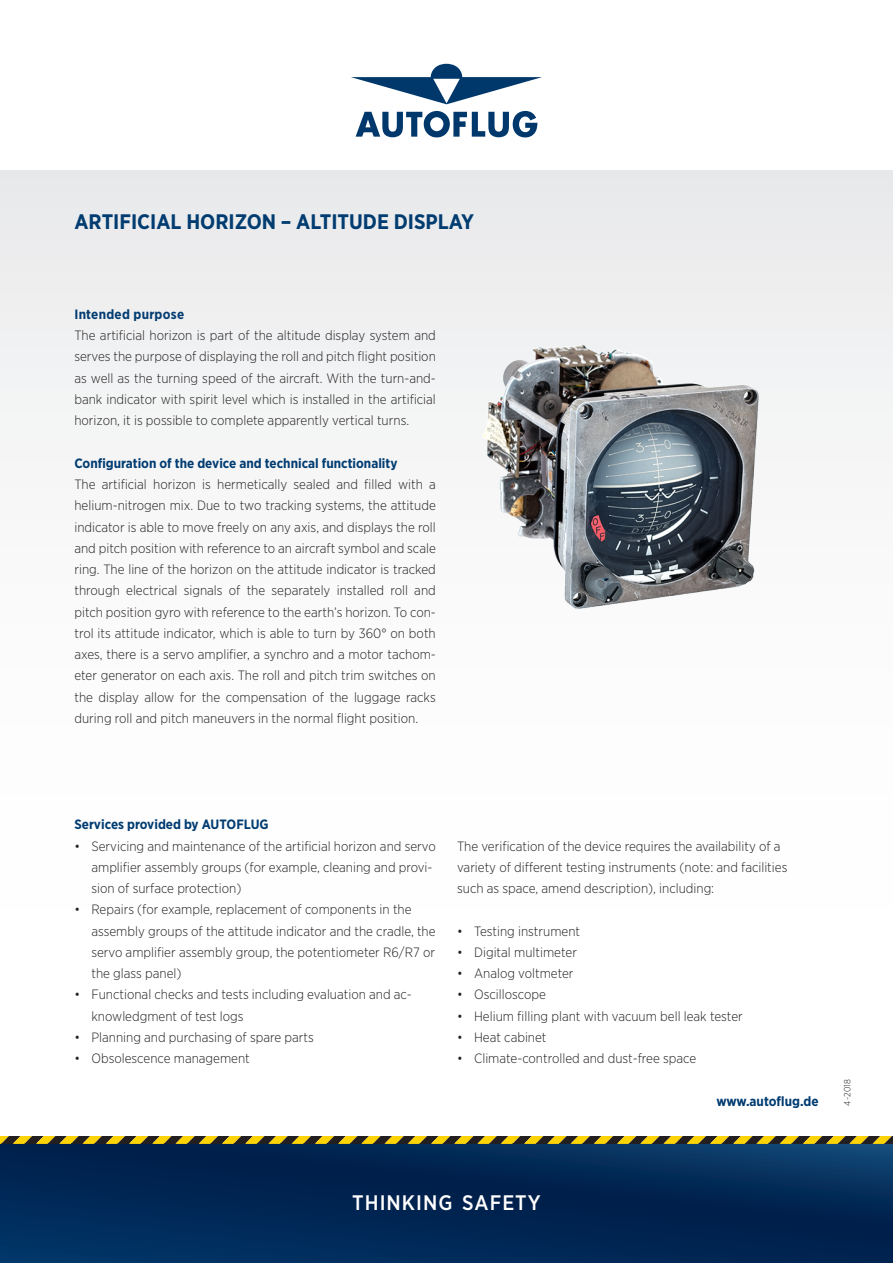
<style>
.page{position:relative;width:893px;height:1263px;background:#fff}
.page>*{position:absolute;margin:0;border:0;box-sizing:border-box;transform-origin:0 0}
.Headline_18_Pt{font:700 21px "Gotham Narrow";color:#013c71}
.t1{font:500 21px "Gotham Narrow";letter-spacing:.05em;color:#fff}
.Fließtext_9_Pt{font:300 13.5px/21.3px "Gotham Narrow";color:#231f20;text-align:justify}
.Fließtext_9_Pt__eing{font:300 13.5px/21.3px "Gotham Narrow";color:#231f20}
.Fließtext_9_Pt-2{font:700 13.5px "Gotham Narrow";color:#013c71}
.Fließtext_9_Pt__eing-2{font:700 13.5px "Gotham Narrow";color:#013c71}
.Fließtext_9_Pt-3{font:700 13.5px "Gotham Narrow";letter-spacing:.02em;color:#013c71}
.t2{font:300 9px "Gotham Narrow";color:#231f20}
</style>
<div class="page">
<svg style="left:356px;top:111px;width:181px;height:26px"></svg>
<svg style="left:351px;top:64px;width:191px;height:40px"></svg>
<svg style="left:0;top:1144px;width:893px;height:119px;background:#012755"></svg>
<svg style="left:0;top:1136px;width:893px;height:8px;background:#907a16"></svg>
<div style="left:0;top:170px;width:893px;height:965px;background:linear-gradient(to bottom,#edeeef,#fff)"></div>
<img style="left:470px;top:282px;width:336px;height:371px">
<p class="Headline_18_Pt" style="left:74px;top:209px;width:401px">ARTIFICIAL HORIZON – ALTITUDE DISPLAY</p>
<p class="Fließtext_9_Pt-3" style="left:74px;top:305px;width:111px">Intended purpose</p>
<p class="Fließtext_9_Pt" style="left:74px;top:324px;width:363px">The artificial horizon is part of the altitude display system and serves the purpose of displaying the roll and pitch flight position as well as the turning speed of the aircraft. With the turn-and&shy;bank indicator with spirit level which is installed in the artificial horizon, it is possible to complete apparently vertical turns.</p>
<p class="Fließtext_9_Pt-2" style="left:74px;top:454px;width:325px">Configuration of the device and technical functionality</p>
<p class="Fließtext_9_Pt" style="left:74px;top:473px;width:363px">The artificial horizon is hermetically sealed and filled with a helium-nitrogen mix. Due to two tracking systems, the attitude indicator is able to move freely on any axis, and displays the roll and pitch position with reference to an aircraft symbol and scale ring. The line of the horizon on the attitude indicator is tracked through electrical signals of the separately installed roll and pitch position gyro with reference to the earth’s horizon. To con&shy;trol its attitude indicator, which is able to turn by 360° on both axes, there is a servo amplifier, a synchro and a motor tachom&shy;eter generator on each axis. The roll and pitch trim switches on the display allow for the compensation of the luggage racks during roll and pitch maneuvers in the normal flight position.</p>
<p class="Fließtext_9_Pt__eing-2" style="left:74px;top:816px;width:196px">Services provided by AUTOFLUG</p>
<p class="Fließtext_9_Pt__eing" style="left:91px;top:835px;width:346px;text-indent:-17px">• Servicing and maintenance of the artificial horizon and servo amplifier assembly groups (for example, cleaning and provi&shy;sion of surface protection)</p>
<p class="Fließtext_9_Pt__eing" style="left:91px;top:898px;width:346px;text-indent:-17px">• Repairs (for example, replacement of components in the assembly groups of the attitude indicator and the cradle, the servo amplifier assembly group, the potentiometer R6/R7 or the glass panel)</p>
<p class="Fließtext_9_Pt__eing" style="left:91px;top:983px;width:322px;text-indent:-17px">• Functional checks and tests including evaluation and ac&shy;knowledgment of test logs</p>
<p class="Fließtext_9_Pt__eing" style="left:74px;top:1026px;width:241px">• Planning and purchasing of spare parts</p>
<p class="Fließtext_9_Pt__eing" style="left:74px;top:1047px;width:177px">• Obsolescence management</p>
<p class="Fließtext_9_Pt__eing" style="left:457px;top:835px;width:332px">The verification of the device requires the availability of a variety of different testing instruments (note: and facilities such as space, amend description), including:</p>
<p class="Fließtext_9_Pt__eing" style="left:457px;top:920px;width:125px">• Testing instrument</p>
<p class="Fließtext_9_Pt__eing" style="left:457px;top:941px;width:121px">• Digital multimeter</p>
<p class="Fließtext_9_Pt__eing" style="left:457px;top:962px;width:118px">• Analog voltmeter</p>
<p class="Fließtext_9_Pt__eing" style="left:457px;top:983px;width:90px">• Oscilloscope</p>
<p class="Fließtext_9_Pt__eing" style="left:457px;top:1005px;width:287px">• Helium filling plant with vacuum bell leak tester</p>
<p class="Fließtext_9_Pt__eing" style="left:457px;top:1026px;width:91px">• Heat cabinet</p>
<p class="Fließtext_9_Pt__eing" style="left:457px;top:1047px;width:241px">• Climate-controlled and dust-free space</p>
<p class="Fließtext_9_Pt-2" style="left:716px;top:1092px;width:104px">www.autoflug.de</p>
<p class="t2" style="left:842px;top:1106px;width:28px;rotate:-90deg">4-2018</p>
<h1 class="t1" style="left:352px;top:1189px;width:190px">THINKING SAFETY</h1>
</div>
